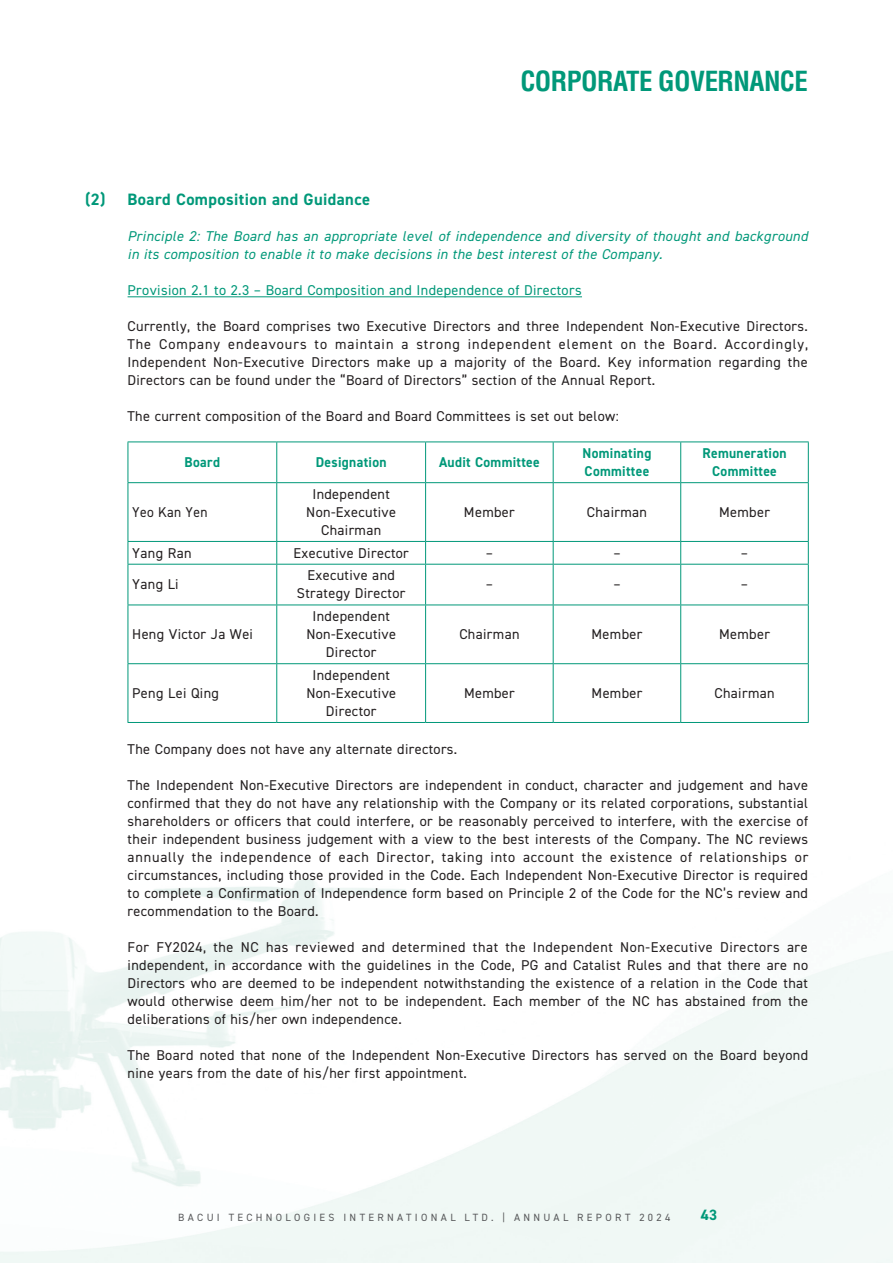
<style>
.page{position:relative;width:893px;height:1263px;background:#fff}
.page>*{position:absolute;margin:0;border:0;box-sizing:border-box;transform-origin:0 0}
.t1{font:700 condensed 27px "Helvetica LT Std";letter-spacing:-.02em;color:#009879}
.t2{font:700 16.5px "DIN2014";letter-spacing:.025em;color:#009879}
.t3{font:700 15px "DIN2014";color:#009879}
.t4{font:14.25px/18px "DIN2014";letter-spacing:.025em;color:#231f20;text-align:center}
.t5{font:italic 14.25px/18px "DIN2014";letter-spacing:.025em;color:#009879}
.t6{font:700 14.25px/18px "DIN2014";letter-spacing:.025em;color:#009879;scale:.95 1}
.t7{font:14.25px "DIN2014";letter-spacing:.025em;color:#009879}
.t8{font:14.25px "DIN2014";letter-spacing:.025em;color:#231f20;scale:.95 1}
.t9{font:10.5px "DIN2014";letter-spacing:.315em;color:#57585a}
</style>
<div class="page">
<img style="left:0;top:296px;width:893px;height:967px">
<hr style="left:128px;top:296px;width:454px;height:1px;background:#009879">
<hr style="left:128px;top:442px;width:1px;height:40px;background:#009879">
<hr style="left:128px;top:483px;width:1px;height:58px;background:#009879">
<svg style="left:128px;top:542px;width:1px;height:22px"></svg>
<hr style="left:128px;top:565px;width:1px;height:40px;background:#009879">
<hr style="left:128px;top:605px;width:1px;height:58px;background:#009879">
<hr style="left:128px;top:664px;width:1px;height:58px;background:#009879">
<hr style="left:128px;top:441px;width:149px;height:1px;background:#009879">
<hr style="left:277px;top:441px;width:149px;height:1px;background:#009879">
<hr style="left:426px;top:441px;width:127px;height:1px;background:#009879">
<hr style="left:553px;top:441px;width:128px;height:1px;background:#009879">
<hr style="left:681px;top:441px;width:128px;height:1px;background:#009879">
<hr style="left:276px;top:442px;width:1px;height:40px;background:#009879">
<hr style="left:425px;top:442px;width:1px;height:40px;background:#009879">
<hr style="left:553px;top:442px;width:1px;height:40px;background:#009879">
<hr style="left:680px;top:442px;width:1px;height:40px;background:#009879">
<hr style="left:808px;top:442px;width:1px;height:40px;background:#009879">
<hr style="left:276px;top:483px;width:1px;height:58px;background:#009879">
<hr style="left:425px;top:483px;width:1px;height:58px;background:#009879">
<hr style="left:553px;top:483px;width:1px;height:58px;background:#009879">
<hr style="left:680px;top:483px;width:1px;height:58px;background:#009879">
<hr style="left:808px;top:483px;width:1px;height:58px;background:#009879">
<svg style="left:276px;top:542px;width:1px;height:22px"></svg>
<svg style="left:425px;top:542px;width:1px;height:22px"></svg>
<svg style="left:553px;top:542px;width:1px;height:22px"></svg>
<svg style="left:680px;top:542px;width:1px;height:22px"></svg>
<svg style="left:808px;top:542px;width:1px;height:22px"></svg>
<hr style="left:276px;top:565px;width:1px;height:40px;background:#009879">
<hr style="left:425px;top:565px;width:1px;height:40px;background:#009879">
<hr style="left:553px;top:565px;width:1px;height:40px;background:#009879">
<hr style="left:680px;top:565px;width:1px;height:40px;background:#009879">
<hr style="left:808px;top:565px;width:1px;height:40px;background:#009879">
<hr style="left:276px;top:605px;width:1px;height:58px;background:#009879">
<hr style="left:425px;top:605px;width:1px;height:58px;background:#009879">
<hr style="left:553px;top:605px;width:1px;height:58px;background:#009879">
<hr style="left:680px;top:605px;width:1px;height:58px;background:#009879">
<hr style="left:808px;top:605px;width:1px;height:58px;background:#009879">
<hr style="left:276px;top:664px;width:1px;height:58px;background:#009879">
<hr style="left:425px;top:664px;width:1px;height:58px;background:#009879">
<hr style="left:553px;top:664px;width:1px;height:58px;background:#009879">
<hr style="left:680px;top:664px;width:1px;height:58px;background:#009879">
<hr style="left:808px;top:664px;width:1px;height:58px;background:#009879">
<hr style="left:128px;top:482px;width:149px;height:1px;background:#009879">
<hr style="left:277px;top:482px;width:149px;height:1px;background:#009879">
<hr style="left:426px;top:482px;width:127px;height:1px;background:#009879">
<hr style="left:553px;top:482px;width:128px;height:1px;background:#009879">
<hr style="left:681px;top:482px;width:128px;height:1px;background:#009879">
<hr style="left:128px;top:541px;width:149px;height:1px;background:#009879">
<hr style="left:277px;top:541px;width:149px;height:1px;background:#009879">
<hr style="left:426px;top:541px;width:127px;height:1px;background:#009879">
<hr style="left:553px;top:541px;width:128px;height:1px;background:#009879">
<hr style="left:681px;top:541px;width:128px;height:1px;background:#009879">
<hr style="left:128px;top:564px;width:149px;height:1px;background:#009879">
<hr style="left:277px;top:564px;width:149px;height:1px;background:#009879">
<hr style="left:426px;top:564px;width:127px;height:1px;background:#009879">
<hr style="left:553px;top:564px;width:128px;height:1px;background:#009879">
<hr style="left:681px;top:564px;width:128px;height:1px;background:#009879">
<hr style="left:128px;top:605px;width:149px;height:1px;background:#009879">
<hr style="left:277px;top:605px;width:149px;height:1px;background:#009879">
<hr style="left:426px;top:605px;width:127px;height:1px;background:#009879">
<hr style="left:553px;top:605px;width:128px;height:1px;background:#009879">
<hr style="left:681px;top:605px;width:128px;height:1px;background:#009879">
<hr style="left:128px;top:663px;width:149px;height:1px;background:#009879">
<hr style="left:277px;top:663px;width:149px;height:1px;background:#009879">
<hr style="left:426px;top:663px;width:127px;height:1px;background:#009879">
<hr style="left:553px;top:663px;width:128px;height:1px;background:#009879">
<hr style="left:681px;top:663px;width:128px;height:1px;background:#009879">
<hr style="left:128px;top:722px;width:149px;height:1px;background:#009879">
<hr style="left:277px;top:722px;width:149px;height:1px;background:#009879">
<hr style="left:426px;top:722px;width:127px;height:1px;background:#009879">
<hr style="left:553px;top:722px;width:128px;height:1px;background:#009879">
<hr style="left:681px;top:722px;width:128px;height:1px;background:#009879">
<h1 class="t1" style="left:520px;top:64px;width:289px">CORPORATE GOVERNANCE</h1>
<p class="t2" style="left:85px;top:189px;width:287px">(2) Board Composition and Guidance</p>
<p class="t5" style="left:128px;top:227px;width:682px">Principle 2: The Board has an appropriate level of independence and diversity of thought and background in its composition to enable it to make decisions in the best interest of the Company.</p>
<p class="t7" style="left:128px;top:281px;width:456px">Provision 2.1 to 2.3 – Board Composition and Independence of Directors</p>
<p class="t4" style="left:128px;top:317px;width:682px;text-align:justify">Currently, the Board comprises two Executive Directors and three Independent Non-Executive Directors.<br>The Company endeavours to maintain a strong independent element on the Board. Accordingly, Independent Non-Executive Directors make up a majority of the Board. Key information regarding the Directors can be found under the “Board of Directors” section of the Annual Report.</p>
<p class="t4" style="left:128px;top:407px;width:493px">The current composition of the Board and Board Committees is set out below:</p>
<p class="t6" style="left:185px;top:453px;width:39px">Board</p>
<p class="t6" style="left:316px;top:453px;width:76px">Designation</p>
<p class="t6" style="left:439px;top:453px;width:108px">Audit Committee</p>
<p class="t6" style="left:583px;top:444px;width:74px">Nominating<br>Committee</p>
<p class="t6" style="left:702px;top:444px;width:90px;text-align:center">Remuneration<br>Committee</p>
<p class="t8" style="left:132px;top:503px;width:81px">Yeo Kan Yen</p>
<p class="t4" style="left:306px;top:485px;width:91px">Independent<br>Non-Executive<br>Chairman</p>
<p class="t4" style="left:464px;top:503px;width:52px">Member</p>
<p class="t4" style="left:587px;top:503px;width:62px">Chairman</p>
<p class="t4" style="left:719px;top:503px;width:52px">Member</p>
<p class="t4" style="left:132px;top:543px;width:61px">Yang Ran</p>
<p class="t4" style="left:293px;top:543px;width:117px">Executive Director</p>
<p class="t4" style="left:486px;top:543px;width:9px">–</p>
<p class="t4" style="left:613px;top:543px;width:9px">–</p>
<p class="t4" style="left:741px;top:543px;width:9px">–</p>
<p class="t4" style="left:132px;top:575px;width:48px">Yang Li</p>
<p class="t4" style="left:297px;top:566px;width:110px">Executive and<br>Strategy Director</p>
<p class="t4" style="left:486px;top:575px;width:9px">–</p>
<p class="t4" style="left:613px;top:575px;width:9px">–</p>
<p class="t4" style="left:741px;top:575px;width:9px">–</p>
<p class="t4" style="left:132px;top:625px;width:122px">Heng Victor Ja Wei</p>
<p class="t4" style="left:132px;top:684px;width:88px">Peng Lei Qing</p>
<p class="t4" style="left:306px;top:607px;width:91px">Independent<br>Non-Executive<br>Director</p>
<p class="t4" style="left:306px;top:666px;width:91px">Independent<br>Non-Executive<br>Director</p>
<p class="t4" style="left:459px;top:625px;width:62px">Chairman</p>
<p class="t4" style="left:592px;top:625px;width:52px">Member</p>
<p class="t4" style="left:719px;top:625px;width:52px">Member</p>
<p class="t4" style="left:464px;top:684px;width:52px">Member</p>
<p class="t4" style="left:592px;top:684px;width:52px">Member</p>
<p class="t4" style="left:714px;top:684px;width:62px">Chairman</p>
<p class="t4" style="left:128px;top:740px;width:331px">The Company does not have any alternate directors.</p>
<p class="t4" style="left:128px;top:776px;width:682px;text-align:justify">The Independent Non-Executive Directors are independent in conduct, character and judgement and have confirmed that they do not have any relationship with the Company or its related corporations, substantial shareholders or officers that could interfere, or be reasonably perceived to interfere, with the exercise of their independent business judgement with a view to the best interests of the Company. The NC reviews annually the independence of each Director, taking into account the existence of relationships or circumstances, including those provided in the Code. Each Independent Non-Executive Director is required to complete a Confirmation of Independence form based on Principle 2 of the Code for the NC’s review and recommendation to the Board.</p>
<p class="t4" style="left:128px;top:938px;width:682px;text-align:justify">For FY2024, the NC has reviewed and determined that the Independent Non-Executive Directors are independent, in accordance with the guidelines in the Code, PG and Catalist Rules and that there are no Directors who are deemed to be independent notwithstanding the existence of a relation in the Code that would otherwise deem him/her not to be independent. Each member of the NC has abstained from the deliberations of his/her own independence.</p>
<p class="t4" style="left:128px;top:1046px;width:682px;text-align:left">The Board noted that none of the Independent Non-Executive Directors has served on the Board beyond nine years from the date of his/her first appointment.</p>
<p class="t9" style="left:178px;top:1211px;width:494px">BACUI TECHNOLOGIES INTERNATIONAL LTD. | ANNUAL REPORT 2024</p>
<p class="t3" style="left:701px;top:1205px;width:18px">43</p>
</div>
